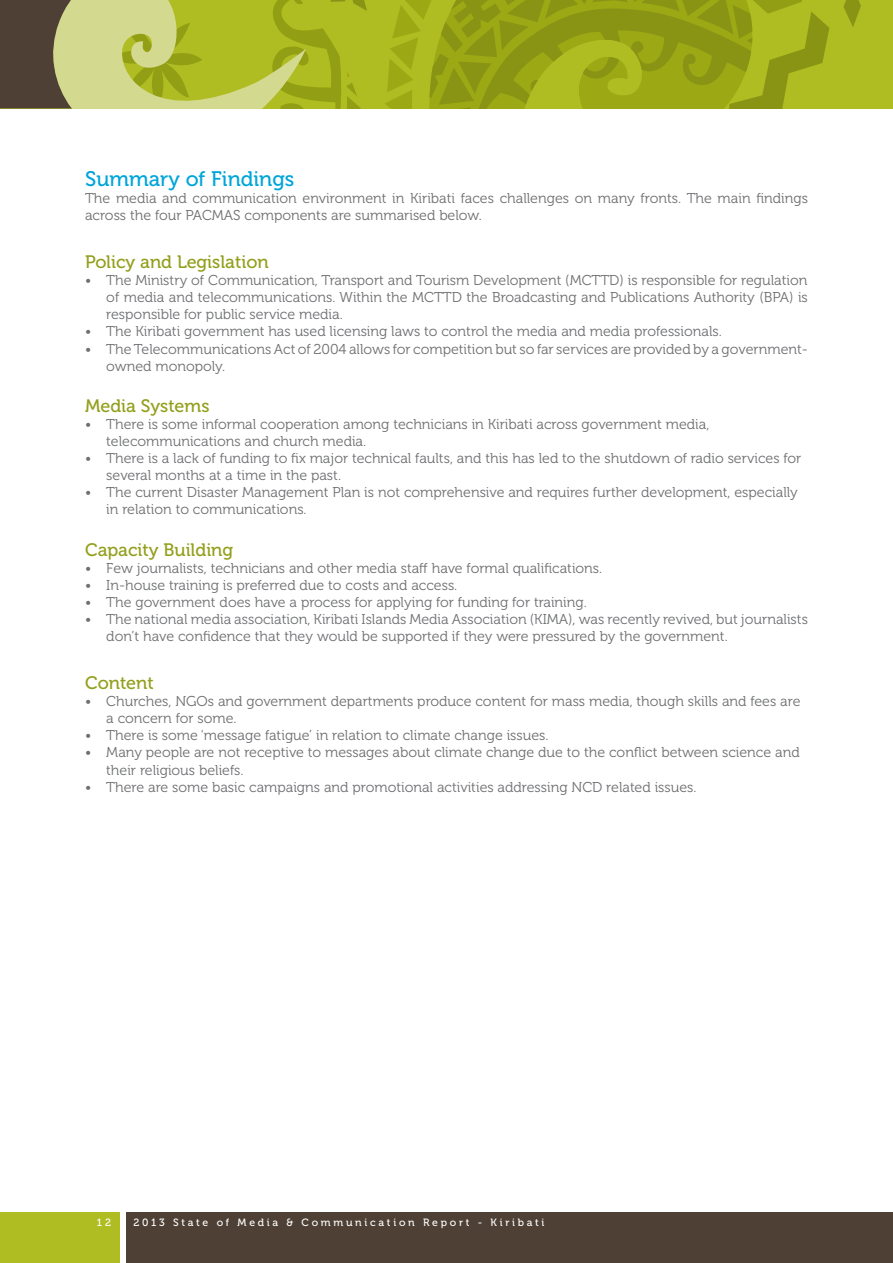
<style>
.page{position:relative;width:893px;height:1263px;background:#fff}
.page>*{position:absolute;margin:0;border:0;box-sizing:border-box;transform-origin:0 0}
.t1{font:21px "Museo 500";color:#00a5da}
.t2{font:18px "Museo 500";color:#939f1b}
.t3{font:14.25px/17.1px "Museo 300";color:#6d6e71}
.t4{font:10.5px "Museo 500";letter-spacing:.26em;color:#fff}
</style>
<div class="page">
<div style="left:0;top:1213px;width:120px;height:50px;background:#afbc22"></div>
<div style="left:126px;top:1213px;width:767px;height:50px;background:#4e4034"></div>
<svg style="left:0;top:0;width:893px;height:108px;background:#a1ab2b"></svg>
<h1 class="t1" style="left:85px;top:167px;width:211px">Summary of Findings</h1>
<p class="t3" style="left:85px;top:190px;width:724px">The media and communication environment in Kiribati faces challenges on many fronts. The main findings across the four PACMAS components are summarised below.</p>
<p class="t2" style="left:85px;top:252px;width:185px">Policy and Legislation</p>
<p class="t3" style="left:85px;top:272px;width:517px">• The Ministry of Communication, Transport and Tourism Development (MCTTD</p>
<p class="t3" style="left:619px;top:272px;width:189px">) is responsible for regulation</p>
<p class="t3" style="left:106px;top:289px;width:338px">of media and telecommunications. Within the MCTTD</p>
<p class="t3" style="left:466px;top:289px;width:343px">the Broadcasting and Publications Authority (BPA) is</p>
<p class="t3" style="left:106px;top:306px;width:238px">responsible for public service media.</p>
<p class="t3" style="left:85px;top:323px;width:638px">• The Kiribati government has used licensing laws to control the media and media professionals.</p>
<p class="t3" style="left:106px;top:340px;width:703px;text-indent:-21px">• The Telecommunications Act of 2004 allows for competition but so far services are provided by a government&shy;owned monopoly.</p>
<p class="t2" style="left:85px;top:396px;width:126px">Media Systems</p>
<p class="t3" style="left:106px;top:416px;width:605px;text-indent:-21px">• There is some informal cooperation among technicians in Kiribati across government media, telecommunications and church media.</p>
<p class="t3" style="left:106px;top:450px;width:697px;text-indent:-21px">• There is a lack of funding to fix major technical faults, and this has led to the shutdown of radio services for several months at a time in the past.</p>
<p class="t3" style="left:106px;top:484px;width:693px;text-indent:-21px">• The current Disaster Management Plan is not comprehensive and requires further development, especially in relation to communications.</p>
<p class="t2" style="left:85px;top:539px;width:150px">Capacity Building</p>
<p class="t3" style="left:85px;top:559px;width:519px">• Few journalists, technicians and other media staff have formal qualifications.</p>
<p class="t3" style="left:85px;top:576px;width:374px">• In-house training is preferred due to costs and access.</p>
<p class="t3" style="left:85px;top:594px;width:503px">• The government does have a process for applying for funding for training.</p>
<p class="t3" style="left:106px;top:611px;width:703px;text-indent:-21px">• The national media association, Kiribati Islands Media Association (KIMA), was recently revived, but journalists don’t have confidence that they would be supported if they were pressured by the government.</p>
<p class="t2" style="left:85px;top:673px;width:70px">Content</p>
<p class="t3" style="left:106px;top:693px;width:696px;text-indent:-21px">• Churches, NGOs and government departments produce content for mass media, though skills and fees are a concern for some.</p>
<p class="t3" style="left:85px;top:727px;width:465px">• There is some ‘message fatigue’ in relation to climate change issues.</p>
<p class="t3" style="left:106px;top:744px;width:695px;text-indent:-21px">• Many people are not receptive to messages about climate change due to the conflict between science and their religious beliefs.</p>
<p class="t3" style="left:85px;top:778px;width:613px">• There are some basic campaigns and promotional activities addressing NCD related issues.</p>
<p class="t4" style="left:97px;top:1217px;width:16px">1 2</p>
<p class="t4" style="left:134px;top:1217px;width:412px">2013 State of Media &amp; Communication Report - Kiribati</p>
</div>
